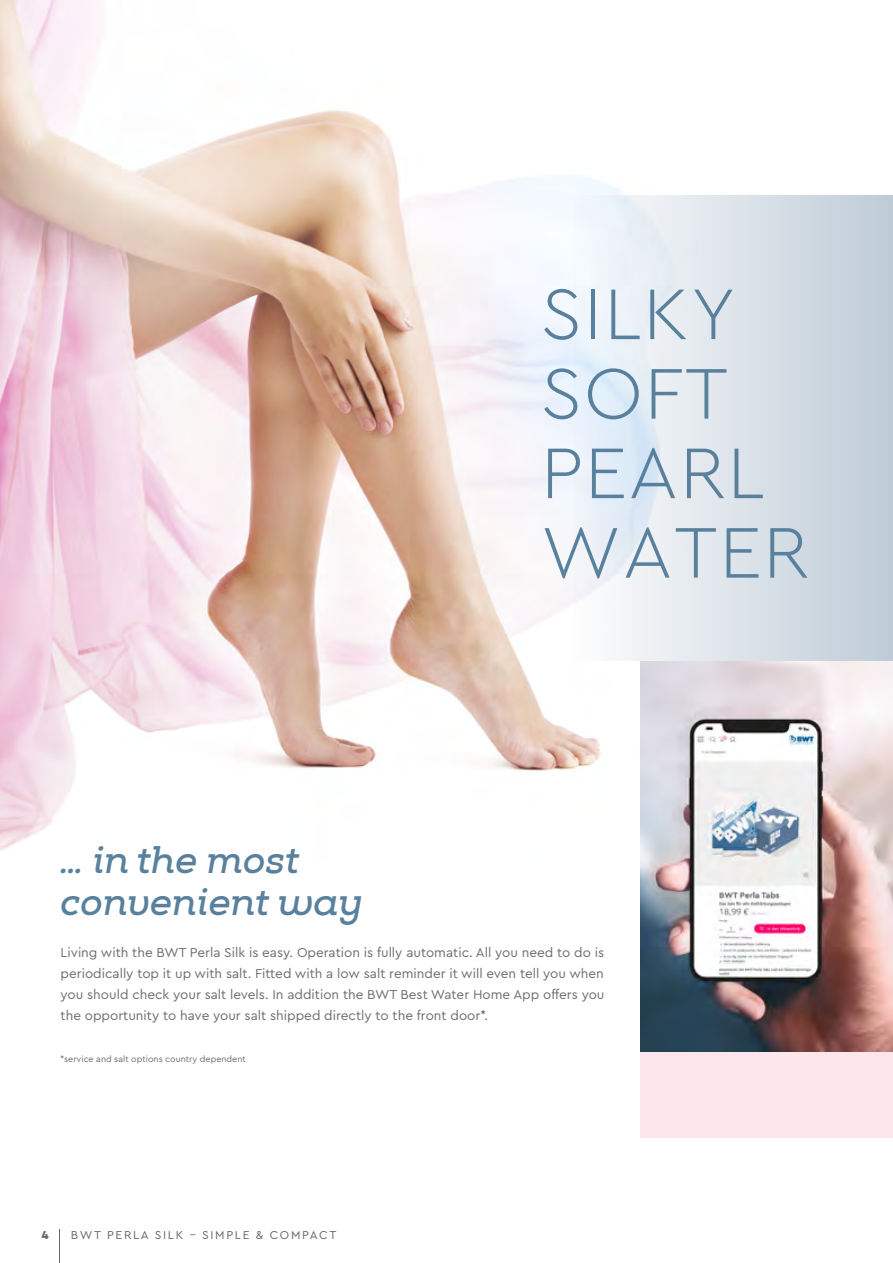
<style>
.page{position:relative;width:893px;height:1263px;background:#fff}
.page>*{position:absolute;margin:0;border:0;box-sizing:border-box;transform-origin:0 0}
.Content_Headline_1{font:300 75px/79.5px "Cera PRO";letter-spacing:.02em;color:#59819d}
.Copy{font:italic 700 37.5px "Nexa Slab";color:#59819d}
.Copy-2{font:13.5px/21px "Cera PRO";color:#6c6d70;text-align:justify}
.t1{font:12px "Cera PRO";letter-spacing:.14em;color:#5f696f}
.t2{font:900 12px "Cera PRO";color:#5f696f}
.Copy-3{font:9px "Cera PRO";color:#6c6d70}
</style>
<div class="page">
<div style="left:641px;top:661px;width:252px;height:476px;background:#fce5eb"></div>
<hr style="left:59px;top:1229px;width:1px;height:34px;background:#5f696f">
<img style="left:0;top:0;width:697px;height:900px">
<svg style="left:574px;top:196px;width:319px;height:465px;background:#dae2ea"></svg>
<img style="left:641px;top:661px;width:252px;height:390px">
<p class="Content_Headline_1" style="left:541px;top:271px;width:197px">SILKY</p>
<p class="Content_Headline_1" style="left:541px;top:351px;width:225px">SOFT<br>PEARL</p>
<p class="Content_Headline_1" style="left:541px;top:510px;width:270px">WATER</p>
<p class="Copy" style="left:61px;top:837px;width:240px">… in the most</p>
<p class="Copy" style="left:61px;top:879px;width:304px">convenient way</p>
<p class="Copy-2" style="left:61px;top:941px;width:545px">Living with the BWT Perla Silk is easy. Operation is fully automatic. All you need to do is periodically top it up with salt. Fitted with a low salt reminder it will even tell you when you should check your salt levels. In addition the BWT Best Water Home App offers you the opportunity to have your salt shipped directly to the front door*.</p>
<p class="Copy-3" style="left:61px;top:1053px;width:187px">*service and salt options country dependent</p>
<p class="t2" style="left:41px;top:1227px;width:9px">4</p>
<p class="t1" style="left:71px;top:1227px;width:267px">BWT PERLA SILK – SIMPLE &amp; COMPACT</p>
</div>
